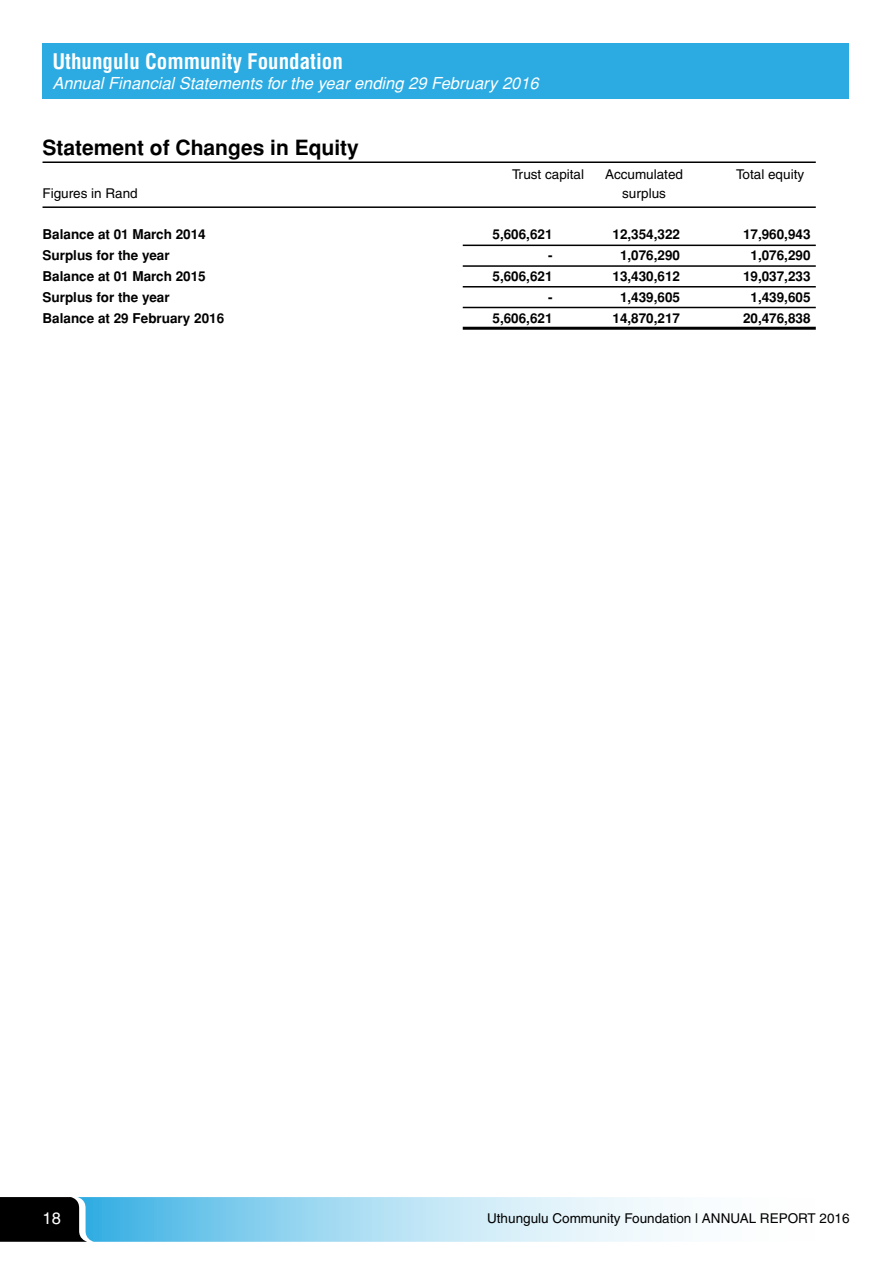
<style>
.page{position:relative;width:893px;height:1263px;background:#fff}
.page>*{position:absolute;margin:0;border:0;box-sizing:border-box;transform-origin:0 0}
.t1{font:700 condensed 21px "Helvetica";color:#fff}
.t2{font:700 21px "Helvetica";color:#000}
.t3{font:italic 16.5px "Helvetica";color:#fff}
.t4{font:16.5px "Helvetica";color:#fff}
.t5{font:700 13.5px "Helvetica";color:#000}
.t6{font:13.5px "Helvetica";color:#000}
</style>
<div class="page">
<svg style="left:0;top:1197px;width:669px;height:45px;background:#95c2d6"></svg>
<div style="left:43px;top:43px;width:806px;height:56px;background:#2cabe2"></div>
<hr style="left:463px;top:307px;width:353px;height:1px;background:#000">
<hr style="left:463px;top:286px;width:353px;height:1px;background:#000">
<hr style="left:463px;top:265px;width:353px;height:2px;background:#000">
<hr style="left:463px;top:245px;width:353px;height:1px;background:#000">
<hr style="left:463px;top:327px;width:353px;height:3px;background:#000">
<hr style="left:43px;top:161px;width:773px;height:2px;background:#000">
<hr style="left:43px;top:206px;width:773px;height:2px;background:#000">
<h1 class="t1" style="left:52px;top:49px;width:292px">Uthungulu Community Foundation</h1>
<p class="t3" style="left:52px;top:74px;width:488px">Annual Financial Statements for the year ending 29 February 2016</p>
<h1 class="t2" style="left:43px;top:135px;width:318px">Statement of Changes in Equity</h1>
<p class="t6" style="left:512px;top:166px;width:74px">Trust capital</p>
<p class="t6" style="left:605px;top:166px;width:79px">Accumulated</p>
<p class="t6" style="left:736px;top:166px;width:70px">Total equity</p>
<p class="t6" style="left:43px;top:186px;width:97px">Figures in Rand</p>
<p class="t6" style="left:622px;top:186px;width:45px">surplus</p>
<p class="t5" style="left:43px;top:226px;width:165px">Balance at 01 March 2014</p>
<p class="t5" style="left:492px;top:226px;width:62px">5,606,621</p>
<p class="t5" style="left:612px;top:226px;width:69px">12,354,322</p>
<p class="t5" style="left:743px;top:226px;width:69px">17,960,943</p>
<p class="t5" style="left:43px;top:247px;width:129px">Surplus for the year</p>
<p class="t5" style="left:548px;top:247px;width:6px">-</p>
<p class="t5" style="left:620px;top:247px;width:62px">1,076,290</p>
<p class="t5" style="left:750px;top:247px;width:62px">1,076,290</p>
<p class="t5" style="left:43px;top:268px;width:165px">Balance at 01 March 2015</p>
<p class="t5" style="left:492px;top:268px;width:62px">5,606,621</p>
<p class="t5" style="left:612px;top:268px;width:69px">13,430,612</p>
<p class="t5" style="left:743px;top:268px;width:69px">19,037,233</p>
<p class="t5" style="left:43px;top:289px;width:129px">Surplus for the year</p>
<p class="t5" style="left:548px;top:289px;width:6px">-</p>
<p class="t5" style="left:620px;top:289px;width:62px">1,439,605</p>
<p class="t5" style="left:750px;top:289px;width:62px">1,439,605</p>
<p class="t5" style="left:43px;top:310px;width:183px">Balance at 29 February 2016</p>
<p class="t5" style="left:492px;top:310px;width:62px">5,606,621</p>
<p class="t5" style="left:612px;top:310px;width:69px">14,870,217</p>
<p class="t5" style="left:743px;top:310px;width:69px">20,476,838</p>
<p class="t4" style="left:43px;top:1209px;width:20px">18</p>
<p class="t6" style="left:487px;top:1210px;width:364px">Uthungulu Community Foundation l ANNUAL REPORT 2016</p>
</div>
